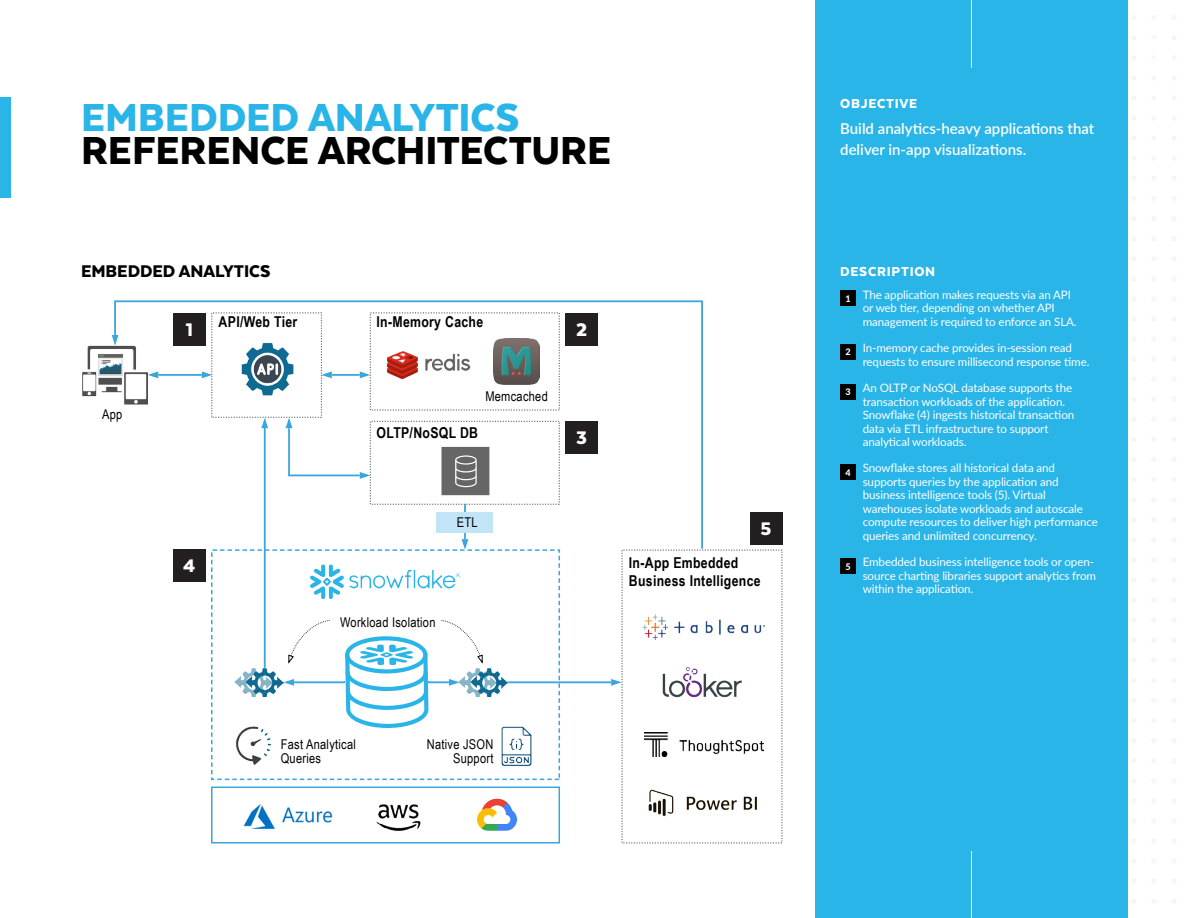
<style>
.page{position:relative;width:1188px;height:918px;background:#fff}
.page>*{position:absolute;margin:0;border:0;box-sizing:border-box;transform-origin:0 0}
.t1{font:900 45px "Texta";letter-spacing:-.005em;color:#000}
.t2{font:900 45px "Texta";color:#29b5e8}
.t3{font:900 21px "Texta";color:#fff}
.t4{font:900 19.5px "Texta";color:#000}
.t5{font:700 15px/18px "Arial Narrow";letter-spacing:.02em;color:#000}
.t6{font:600 15px/21px "Lato";color:#fff}
.t7{font:900 15px "Texta";letter-spacing:.05em;color:#fff}
.t8{font:13.5px/13.5px "Arial Narrow";letter-spacing:.02em;color:#000;text-align:right}
.t9{font:11.7px/13.5px "Lato";letter-spacing:-.01em;color:#fff}
</style>
<div class="page">
<div style="left:0;top:97px;width:11px;height:101px;background:#29b5e8"></div>
<img style="left:82px;top:345px;width:31px;height:52px">
<img style="left:99px;top:353px;width:14px;height:24px">
<img style="left:662px;top:667px;width:80px;height:31px">
<img style="left:643px;top:615px;width:121px;height:25px">
<img style="left:645px;top:733px;width:118px;height:24px">
<img style="left:648px;top:789px;width:109px;height:28px">
<img style="left:240px;top:786px;width:95px;height:43px">
<img style="left:477px;top:798px;width:40px;height:33px">
<img style="left:368px;top:786px;width:62px;height:45px">
<img style="left:236px;top:727px;width:36px;height:37px">
<img style="left:272px;top:671px;width:11px;height:24px">
<img style="left:235px;top:669px;width:37px;height:27px">
<img style="left:501px;top:726px;width:31px;height:40px">
<img style="left:496px;top:671px;width:12px;height:24px">
<img style="left:459px;top:669px;width:37px;height:27px">
<img style="left:311px;top:565px;width:148px;height:34px">
<div style="left:211px;top:549px;width:349px;height:231px;border:2px dashed #3aa6dd"></div>
<div style="left:211px;top:787px;width:349px;height:57px;border:2px solid #3aa6dd"></div>
<hr style="left:264px;top:426px;width:2px;height:242px;background:#3aa6dd">
<hr style="left:508px;top:681px;width:103px;height:2px;background:#3aa6dd">
<hr style="left:429px;top:681px;width:20px;height:2px;background:#3aa6dd">
<svg style="left:448px;top:679px;width:11px;height:7px"></svg>
<hr style="left:294px;top:681px;width:50px;height:2px;background:#3aa6dd">
<svg style="left:344px;top:636px;width:85px;height:92px"></svg>
<svg style="left:284px;top:679px;width:11px;height:7px"></svg>
<svg style="left:442px;top:620px;width:41px;height:44px"></svg>
<svg style="left:288px;top:620px;width:42px;height:44px"></svg>
<svg style="left:113px;top:300px;width:591px;height:251px"></svg>
<svg style="left:111px;top:334px;width:9px;height:11px"></svg>
<svg style="left:610px;top:679px;width:11px;height:7px"></svg>
<div style="left:437px;top:512px;width:56px;height:21px;background:#c1e4f7"></div>
<div style="left:750px;top:512px;width:32px;height:33px;background:#231f20"></div>
<div style="left:566px;top:421px;width:32px;height:33px;background:#231f20"></div>
<div style="left:566px;top:313px;width:32px;height:33px;background:#231f20"></div>
<div style="left:173px;top:313px;width:33px;height:33px;background:#231f20"></div>
<div style="left:173px;top:549px;width:33px;height:33px;background:#231f20"></div>
<div style="left:815px;top:0;width:313px;height:918px;background:#29b5e8"></div>
<div style="left:840px;top:290px;width:16px;height:16px;background:#000"></div>
<div style="left:840px;top:344px;width:16px;height:16px;background:#000"></div>
<div style="left:840px;top:384px;width:16px;height:16px;background:#000"></div>
<div style="left:840px;top:464px;width:16px;height:16px;background:#000"></div>
<div style="left:840px;top:558px;width:16px;height:16px;background:#000"></div>
<h1 class="t2" style="left:81px;top:94px;width:440px">EMBEDDED ANALYTICS</h1>
<h1 class="t1" style="left:81px;top:127px;width:531px">REFERENCE ARCHITECTURE</h1>
<h3 class="t4" style="left:81px;top:261px;width:191px">EMBEDDED ANALYTICS</h3>
<p class="t5" style="left:219px;top:312px;width:80px">API/Web Tier</p>
<p class="t5" style="left:377px;top:312px;width:108px">In-Memory Cache</p>
<h2 class="t3" style="left:186px;top:319px;width:9px">1</h2>
<h2 class="t3" style="left:576px;top:319px;width:13px">2</h2>
<p class="t8" style="left:102px;top:407px;width:22px">App</p>
<h2 class="t3" style="left:183px;top:555px;width:14px">4</h2>
<p class="t8" style="left:485px;top:389px;width:64px">Memcached</p>
<p class="t5" style="left:377px;top:423px;width:103px">OLTP/NoSQL DB</p>
<h2 class="t3" style="left:576px;top:427px;width:12px">3</h2>
<p class="t8" style="left:457px;top:515px;width:22px">ETL</p>
<h2 class="t3" style="left:761px;top:518px;width:12px">5</h2>
<p class="t8" style="left:340px;top:615px;width:97px">Workload Isolation</p>
<p class="t8" style="left:281px;top:737px;width:77px;text-align:left">Fast Analytical<br>Queries</p>
<p class="t8" style="left:427px;top:737px;width:68px">Native JSON<br>Support</p>
<p class="t5" style="left:629px;top:553px;width:133px">In-App Embedded<br>Business Intelligence</p>
<p class="t7" style="left:840px;top:96px;width:78px">OBJECTIVE</p>
<p class="t6" style="left:840px;top:117px;width:256px">Build analytics-heavy applications that deliver in-app visualizations.</p>
<p class="t7" style="left:840px;top:264px;width:97px">DESCRIPTION</p>
<p class="t9" style="left:863px;top:287px;width:215px;text-indent:-17px"><sub>1</sub> The application makes requests via an API or web tier, depending on whether API management is required to enforce an SLA.</p>
<p class="t9" style="left:863px;top:341px;width:228px;text-indent:-17px"><sub>2</sub> In-memory cache provides in-session read requests to ensure millisecond response time.</p>
<p class="t9" style="left:863px;top:381px;width:213px;text-indent:-17px"><sub>3</sub> An OLTP or NoSQL database supports the transaction workloads of the application.<br>Snowflake (4) ingests historical transaction data via ETL infrastructure to support analytical workloads.</p>
<p class="t9" style="left:863px;top:461px;width:237px;text-indent:-17px"><sub>4</sub> Snowflake stores all historical data and supports queries by the application and business intelligence tools (5). Virtual warehouses isolate workloads and autoscale compute resources to deliver high performance queries and unlimited concurrency.</p>
<p class="t9" style="left:863px;top:555px;width:235px;text-indent:-17px"><sub>5</sub> Embedded business intelligence tools or open&shy;source charting libraries support analytics from within the application.</p>
</div>
